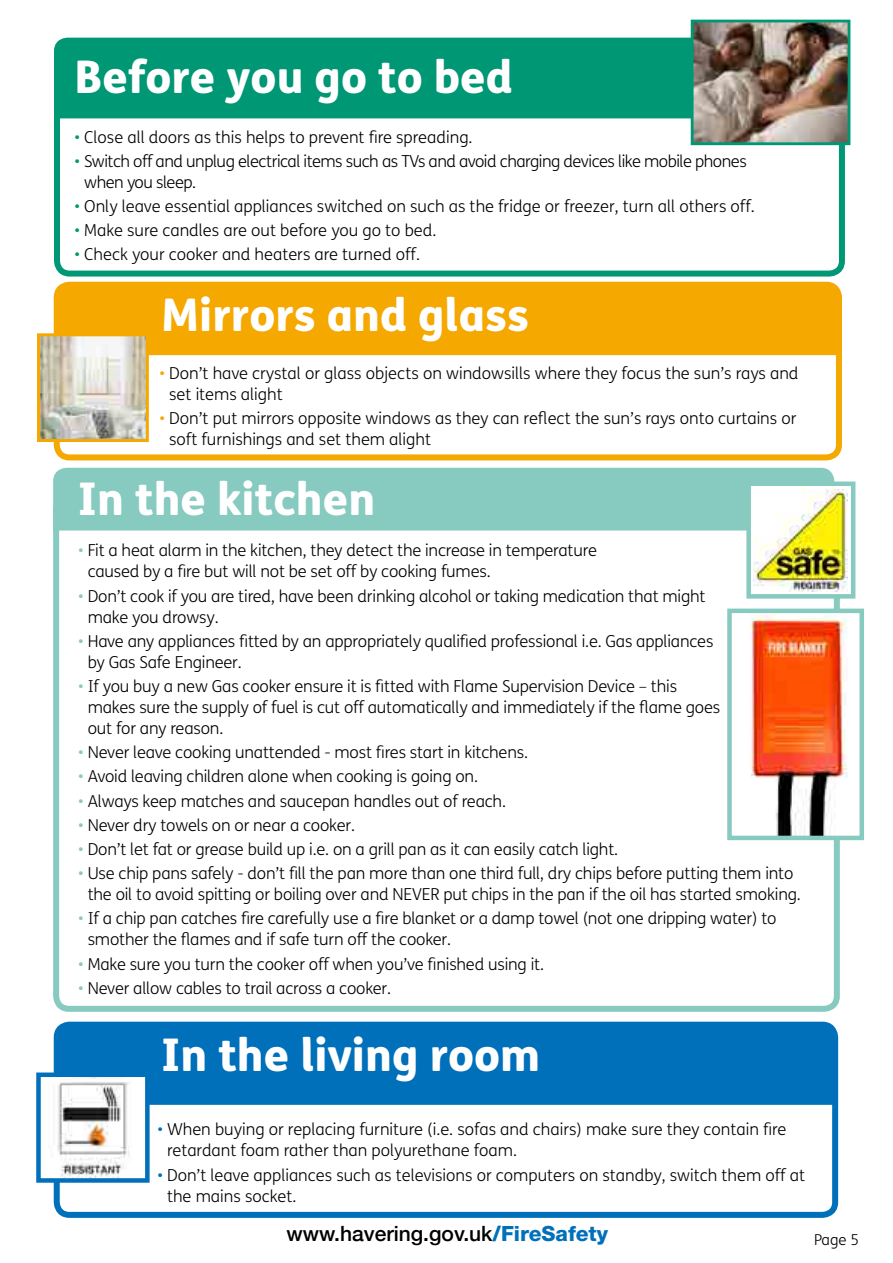
<style>
.page{position:relative;width:893px;height:1263px;background:#fff}
.page>*{position:absolute;margin:0;border:0;box-sizing:border-box;transform-origin:0 0}
.t1{font:800 45px "FS Me";color:#fff}
.t2{font:500 21px "Helvetica Neue";color:#000}
.t3{font:300 16.5px/21px "FS Me";letter-spacing:-.01em;color:#000}
.t4{font:300 16.5px/21px "FS Me";letter-spacing:-.03em;color:#000}
.t5{font:300 15px "FS Me";color:#000}
.s1{color:#009774}
.s2{color:#f5a800}
.s3{color:#87cac0}
.s4{color:#0070ba}
.s5{font-family:"Helvetica Neue LT Std";font-weight:800;color:#0070ba}
</style>
<div class="page">
<div style="left:54px;top:63px;width:791px;height:214px;border:6px solid #009774;border-radius:13px"></div>
<div style="left:54px;top:37px;width:637px;height:82px;background:#009774"></div>
<img style="left:695px;top:24px;width:151px;height:117px">
<div style="left:691px;top:20px;width:159px;height:125px;border:3px solid #009774"></div>
<div style="left:53px;top:497px;width:787px;height:515px;border:6px solid #87cac0;border-radius:13px"></div>
<div style="left:53px;top:467px;width:782px;height:64px;background:#87cac0"></div>
<div style="left:749px;top:484px;width:104px;height:112px;background:#fff"></div>
<img style="left:753px;top:489px;width:94px;height:102px">
<div style="left:746px;top:481px;width:109px;height:118px;border:4px solid #87cac0"></div>
<img style="left:750px;top:614px;width:98px;height:221px">
<div style="left:727px;top:609px;width:137px;height:231px;border:4px solid #87cac0"></div>
<div style="left:54px;top:1022px;width:784px;height:196px;border:6px solid #0070ba;border-radius:13px"></div>
<div style="left:57px;top:1025px;width:777px;height:80px;background:#0070ba"></div>
<img style="left:54px;top:1077px;width:91px;height:101px">
<div style="left:36px;top:1072px;width:114px;height:111px;border:4px solid #0070ba"></div>
<div style="left:54px;top:282px;width:788px;height:178px;border:6px solid #f5a800;border-radius:13px"></div>
<div style="left:57px;top:286px;width:785px;height:69px;background:#f5a800"></div>
<img style="left:41px;top:337px;width:104px;height:101px">
<div style="left:37px;top:333px;width:112px;height:109px;border:3px solid #f5a800"></div>
<h1 class="t1" style="left:75px;top:41px;width:440px">Before you go to bed</h1>
<p class="t3" style="left:75px;top:126px;width:399px"><span class="s1">•</span> Close all doors as this helps to prevent fire spreading.</p>
<p class="t4" style="left:84px;top:150px;width:664px;text-indent:-10px"><span class="s1">•</span> Switch off and unplug electrical items such as TVs and avoid charging devices like mobile phones when you sleep.</p>
<p class="t3" style="left:75px;top:195px;width:682px"><span class="s1">•</span> Only leave essential appliances switched on such as the fridge or freezer, turn all others off.</p>
<p class="t3" style="left:75px;top:219px;width:363px"><span class="s1">•</span> Make sure candles are out before you go to bed.</p>
<p class="t3" style="left:75px;top:244px;width:347px"><span class="s1">•</span> Check your cooker and heaters are turned off.</p>
<h1 class="t1" style="left:161px;top:280px;width:369px">Mirrors and glass</h1>
<p class="t3" style="left:169px;top:362px;width:631px;text-indent:-10px"><span class="s2">•</span> Don’t have crystal or glass objects on windowsills where they focus the sun’s rays and set items alight</p>
<p class="t3" style="left:169px;top:407px;width:629px;text-indent:-10px"><span class="s2">•</span> Don’t put mirrors opposite windows as they can reflect the sun’s rays onto curtains or soft furnishings and set them alight</p>
<h1 class="t1" style="left:78px;top:463px;width:299px">In the kitchen</h1>
<p class="t3" style="left:88px;top:540px;width:511px;text-indent:-9px"><span class="s3">•</span> Fit a heat alarm in the kitchen, they detect the increase in temperature caused by a fire but will not be set off by cooking fumes.</p>
<p class="t3" style="left:88px;top:585px;width:619px;text-indent:-9px"><span class="s3">•</span> Don’t cook if you are tired, have been drinking alcohol or taking medication that might make you drowsy.</p>
<p class="t3" style="left:88px;top:630px;width:627px;text-indent:-9px"><span class="s3">•</span> Have any appliances fitted by an appropriately qualified professional i.e. Gas appliances by Gas Safe Engineer.</p>
<p class="t3" style="left:88px;top:675px;width:634px;text-indent:-9px"><span class="s3">•</span> If you buy a new Gas cooker ensure it is fitted with Flame Supervision Device – this makes sure the supply of fuel is cut off automatically and immediately if the flame goes out for any reason.</p>
<p class="t3" style="left:78px;top:741px;width:451px"><span class="s3">•</span> Never leave cooking unattended - most fires start in kitchens.</p>
<p class="t3" style="left:78px;top:766px;width:401px"><span class="s3">•</span> Avoid leaving children alone when cooking is going on.</p>
<p class="t3" style="left:78px;top:790px;width:429px"><span class="s3">•</span> Always keep matches and saucepan handles out of reach.</p>
<p class="t3" style="left:78px;top:814px;width:278px"><span class="s3">•</span> Never dry towels on or near a cooker.</p>
<p class="t3" style="left:78px;top:838px;width:541px"><span class="s3">•</span> Don’t let fat or grease build up i.e. on a grill pan as it can easily catch light.</p>
<p class="t3" style="left:78px;top:862px;width:724px;text-align:center"><span class="s3">•</span> Use chip pans safely - don’t fill the pan more than one third full, dry chips before putting them into the oil to avoid spitting or boiling over and NEVER put chips in the pan if the oil has started smoking.</p>
<p class="t3" style="left:88px;top:907px;width:690px;text-indent:-9px"><span class="s3">•</span> If a chip pan catches fire carefully use a fire blanket or a damp towel (not one dripping water) to smother the flames and if safe turn off the cooker.</p>
<p class="t3" style="left:78px;top:953px;width:467px"><span class="s3">•</span> Make sure you turn the cooker off when you’ve finished using it.</p>
<p class="t3" style="left:78px;top:977px;width:314px"><span class="s3">•</span> Never allow cables to trail across a cooker.</p>
<h1 class="t1" style="left:161px;top:1019px;width:381px">In the living room</h1>
<p class="t3" style="left:167px;top:1118px;width:621px;text-indent:-10px"><span class="s4">•</span> When buying or replacing furniture (i.e. sofas and chairs) make sure they contain fire retardant foam rather than polyurethane foam.</p>
<p class="t3" style="left:167px;top:1164px;width:640px;text-indent:-10px"><span class="s4">•</span> Don’t leave appliances such as televisions or computers on standby, switch them off at the mains socket.</p>
<p class="t2" style="left:286px;top:1216px;width:323px">www.havering.gov.uk<span class="s5">/FireSafety</span></p>
<p class="t5" style="left:814px;top:1230px;width:46px">Page 5</p>
</div>
